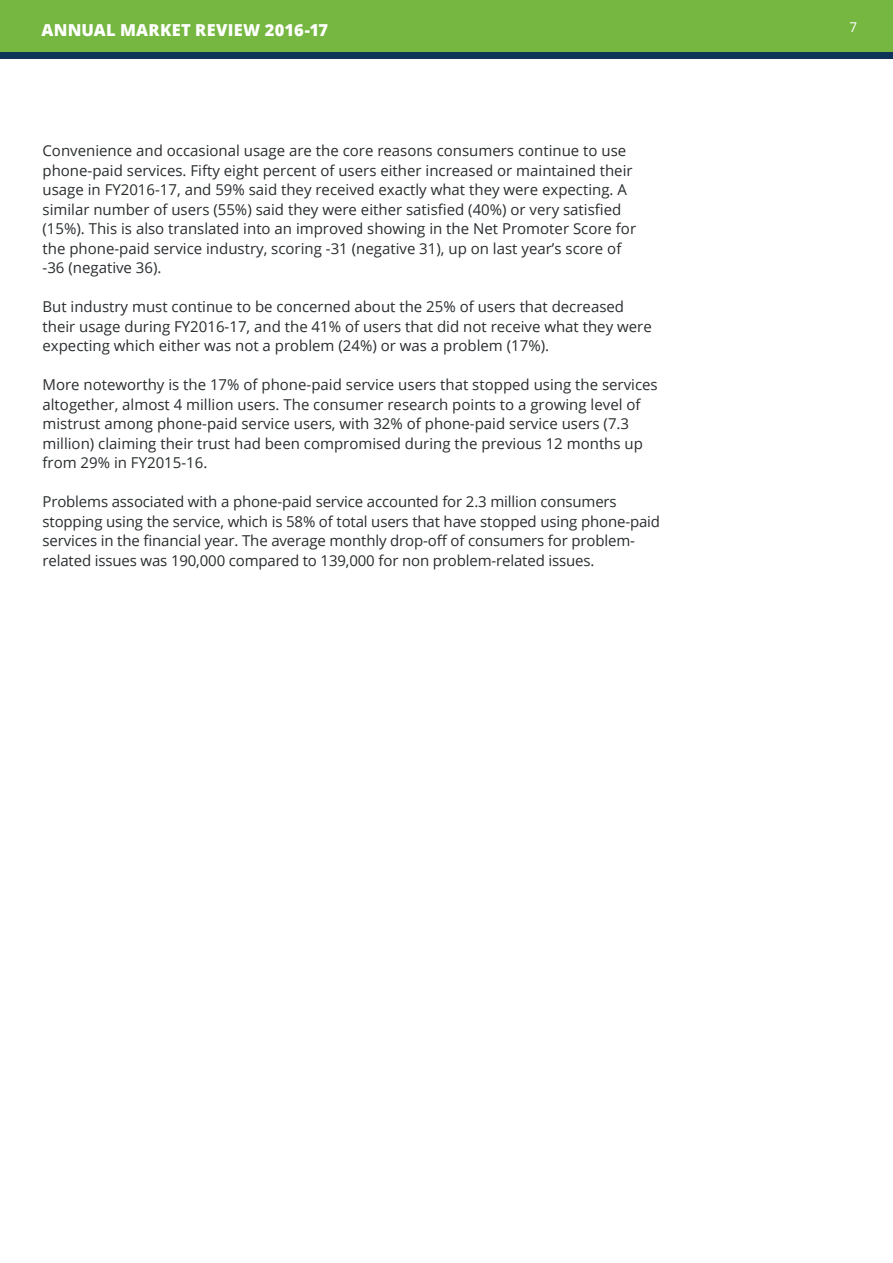
<style>
.page{position:relative;width:893px;height:1263px;background:#fff}
.page>*{position:absolute;margin:0;border:0;box-sizing:border-box;transform-origin:0 0}
.t1{font:800 16.5px "Open Sans";letter-spacing:.015em;color:#fff}
.t2{font:15px/19.5px "Open Sans";color:#292d2f}
.t3{font:13.5px "Open Sans";color:#fff}
</style>
<div class="page">
<div style="left:0;top:0;width:893px;height:56px;background:#76b742"></div>
<div style="left:0;top:52px;width:893px;height:7px;background:#0f3459"></div>
<p class="t1" style="left:42px;top:18px;width:288px">ANNUAL MARKET REVIEW 2016-17</p>
<p class="t3" style="left:850px;top:17px;width:9px">7</p>
<p class="t2" style="left:43px;top:140px;width:595px">Convenience and occasional usage are the core reasons consumers continue to use phone-paid services. Fifty eight percent of users either increased or maintained their usage in FY2016-17, and 59% said they received exactly what they were expecting. A similar number of users (55%) said they were either satisfied (40%) or very satisfied (15%). This is also translated into an improved showing in the Net Promoter Score for the phone-paid service industry, scoring -31 (negative 31), up on last year’s score of -36 (negative 36).</p>
<p class="t2" style="left:43px;top:296px;width:611px">But industry must continue to be concerned about the 25% of users that decreased their usage during FY2016-17, and the 41% of users that did not receive what they were expecting which either was not a problem (24%) or was a problem (17%).</p>
<p class="t2" style="left:43px;top:374px;width:617px">More noteworthy is the 17% of phone-paid service users that stopped using the services altogether, almost 4 million users. The consumer research points to a growing level of mistrust among phone-paid service users, with 32% of phone-paid service users (7.3 million) claiming their trust had been compromised during the previous 12 months up from 29% in FY2015-16.</p>
<p class="t2" style="left:43px;top:491px;width:619px">Problems associated with a phone-paid service accounted for 2.3 million consumers stopping using the service, which is 58% of total users that have stopped using phone-paid services in the financial year. The average monthly drop-off of consumers for problem&shy;related issues was 190,000 compared to 139,000 for non problem-related issues.</p>
</div>
